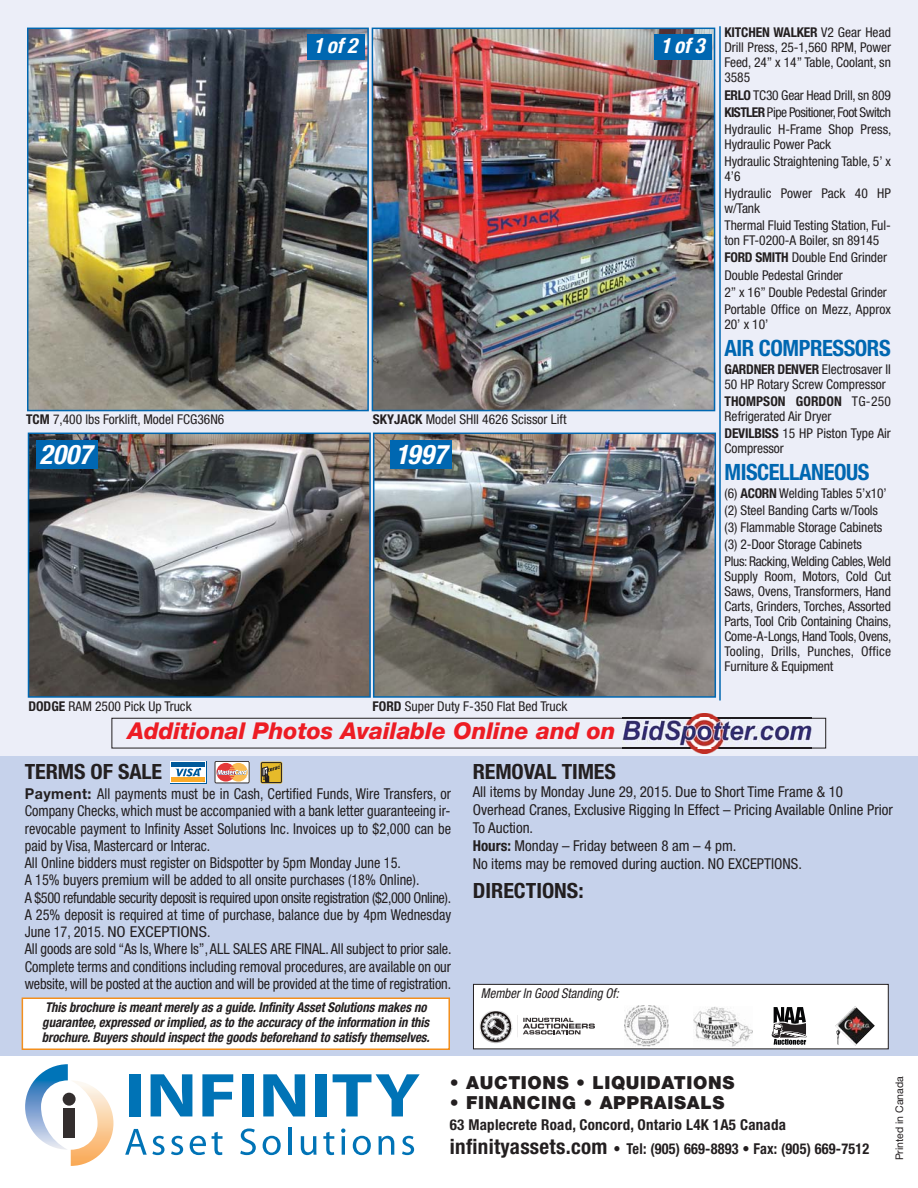
<style>
.page{position:relative;width:918px;height:1188px;background:#fff}
.page>*{position:absolute;margin:0;border:0;box-sizing:border-box;transform-origin:0 0}
.t1{font:italic 700 condensed 27px "Helvetica Neue";color:#fff}
.t2{font:italic 800 23.25px "Helvetica Neue";color:#ed1c24}
.t3{font:700 condensed 22.5px "Helvetica Neue";letter-spacing:-.02em;color:#0067b1}
.t4{font:700 condensed 21px "Helvetica Neue";letter-spacing:-.005em;color:#231f20;scale:1.05 1}
.t5{font:italic 700 condensed 21px "Helvetica Neue";color:#fff}
.t6{font:900 18px "Helvetica Neue";letter-spacing:.035em;color:#231f20}
.t7{font:condensed 15px/17.2px "Helvetica Neue";color:#231f20;scale:.95 1}
.t8{font:condensed 15px/18px "Helvetica Neue";color:#231f20}
.t9{font:700 condensed 15px/24px "Helvetica Neue";letter-spacing:.015em;color:#231f20}
.t10{font:condensed 13.5px/17.1px "Helvetica Neue";letter-spacing:-.005em;color:#231f20}
.t11{font:italic 700 condensed 13.5px/15px "Helvetica Neue";letter-spacing:-.005em;color:#231f20;scale:.95 1}
.t12{font:italic condensed 13.5px "Helvetica Neue";color:#231f20;scale:.94 1}
.t13{font:10.5px "Helvetica Neue";color:#231f20}
.s1{font-weight:700}
.s2{font-weight:700;font-stretch:normal}
.s3{font-size:21px}
</style>
<div class="page">
<div style="left:0;top:0;width:918px;height:781px;background:#eceef8"></div>
<div style="left:0;top:757px;width:918px;height:299px;background:#c6d2eb"></div>
<div style="left:473px;top:984px;width:415px;height:65px;background:#fff"></div>
<div style="left:473px;top:984px;width:416px;height:65px;border:1px solid #231f20"></div>
<img style="left:625px;top:1006px;width:43px;height:41px">
<img style="left:693px;top:1006px;width:60px;height:41px">
<svg style="left:771px;top:1007px;width:36px;height:38px"></svg>
<img style="left:835px;top:1006px;width:40px;height:39px">
<svg style="left:479px;top:1011px;width:33px;height:32px"></svg>
<svg style="left:523px;top:1017px;width:72px;height:18px"></svg>
<div style="left:23px;top:999px;width:425px;height:50px;background:#fff"></div>
<div style="left:22px;top:998px;width:428px;height:52px;border:2px solid #f38f1d"></div>
<img style="left:30px;top:31px;width:336px;height:377px">
<div style="left:27px;top:28px;width:342px;height:383px;border:2px solid #0067b1"></div>
<img style="left:375px;top:31px;width:337px;height:377px">
<div style="left:372px;top:28px;width:343px;height:383px;border:2px solid #0067b1"></div>
<img style="left:31px;top:436px;width:337px;height:259px">
<div style="left:28px;top:433px;width:343px;height:265px;border:2px solid #0067b1"></div>
<img style="left:376px;top:436px;width:337px;height:259px">
<div style="left:373px;top:433px;width:343px;height:265px;border:2px solid #0067b1"></div>
<svg style="left:170px;top:761px;width:36px;height:23px"></svg>
<svg style="left:170px;top:762px;width:36px;height:21px"></svg>
<hr style="left:171px;top:763px;width:34px;height:4px;background:#005a9b">
<hr style="left:171px;top:778px;width:34px;height:4px;background:#fbaa28">
<svg style="left:175px;top:769px;width:30px;height:13px"></svg>
<svg style="left:249px;top:761px;width:1px;height:22px"></svg>
<svg style="left:217px;top:763px;width:30px;height:18px"></svg>
<div style="left:215px;top:761px;width:34px;height:22px;border:1px solid #332e2e"></div>
<svg style="left:260px;top:762px;width:22px;height:22px"></svg>
<svg style="left:263px;top:764px;width:17px;height:17px"></svg>
<div style="left:261px;top:762px;width:21px;height:21px;border:1px solid #231f20"></div>
<div style="left:63px;top:1093px;width:13px;height:13px;background:#332e2e;border-radius:50%"></div>
<div style="left:64px;top:1109px;width:11px;height:29px;background:#332e2e"></div>
<img style="left:25px;top:1064px;width:43px;height:86px">
<img style="left:71px;top:1081px;width:42px;height:85px">
<div style="left:129px;top:1074px;width:12px;height:42px;background:#0073b6"></div>
<svg style="left:151px;top:1074px;width:41px;height:42px"></svg>
<svg style="left:202px;top:1074px;width:31px;height:42px"></svg>
<div style="left:242px;top:1074px;width:11px;height:42px;background:#0073b6"></div>
<svg style="left:263px;top:1074px;width:42px;height:42px"></svg>
<div style="left:315px;top:1074px;width:12px;height:42px;background:#0073b6"></div>
<svg style="left:333px;top:1074px;width:87px;height:42px"></svg>
<svg style="left:125px;top:1129px;width:40px;height:26px"></svg>
<svg style="left:171px;top:1136px;width:12px;height:19px"></svg>
<svg style="left:190px;top:1136px;width:16px;height:19px"></svg>
<svg style="left:212px;top:1132px;width:11px;height:23px"></svg>
<svg style="left:240px;top:1129px;width:16px;height:26px"></svg>
<svg style="left:263px;top:1136px;width:18px;height:19px"></svg>
<hr style="left:288px;top:1128px;width:4px;height:27px;background:#0073b6">
<svg style="left:301px;top:1136px;width:16px;height:19px"></svg>
<svg style="left:323px;top:1132px;width:11px;height:23px"></svg>
<svg style="left:341px;top:1128px;width:4px;height:5px"></svg>
<hr style="left:342px;top:1136px;width:3px;height:19px;background:#0073b6">
<svg style="left:353px;top:1136px;width:18px;height:19px"></svg>
<svg style="left:378px;top:1136px;width:16px;height:19px"></svg>
<svg style="left:402px;top:1136px;width:12px;height:19px"></svg>
<div style="left:112px;top:718px;width:714px;height:30px;border:1px solid #231f20"></div>
<div style="left:307px;top:34px;width:58px;height:25px;background:#0067b1"></div>
<div style="left:654px;top:34px;width:58px;height:25px;background:#0067b1"></div>
<hr style="left:719px;top:26px;width:2px;height:674px;background:#0067b1">
<div style="left:36px;top:440px;width:62px;height:29px;background:#0067b1"></div>
<div style="left:390px;top:440px;width:62px;height:29px;background:#0067b1"></div>
<img style="left:622px;top:713px;width:189px;height:40px">
<img style="left:622px;top:748px;width:189px;height:1px">
<img style="left:622px;top:718px;width:189px;height:1px">
<h3 class="t5" style="left:314px;top:38px;width:49px">1of 2</h3>
<h3 class="t5" style="left:661px;top:38px;width:49px">1of 3</h3>
<p class="t10" style="left:26px;top:412px;width:200px"><span class="s1">TCM</span> 7,400 lbs Forklift, Model FCG36N6</p>
<p class="t10" style="left:373px;top:412px;width:195px"><span class="s1">SKYJACK</span> Model SHII 4626 Scissor Lift</p>
<h1 class="t1" style="left:40px;top:444px;width:59px">2007</h1>
<h1 class="t1" style="left:395px;top:444px;width:58px">1997</h1>
<p class="t10" style="left:28px;top:698px;width:165px"><span class="s1">DODGE</span> RAM 2500 Pick Up Truck</p>
<p class="t10" style="left:373px;top:698px;width:196px"><span class="s1">FORD</span> Super Duty F-350 Flat Bed Truck</p>
<h2 class="t2" style="left:128px;top:723px;width:489px">Additional Photos Available Online and on</h2>
<p class="t10" style="left:724px;top:26px;width:168px;line-height:15px;text-align:justify"><span class="s1">KITCHEN WALKER</span> V2 Gear Head Drill Press, 25-1,560 RPM, Power Feed, 24” x 14” Table, Coolant, sn 3585</p>
<p class="t10" style="left:724px;top:87px;width:168px;text-align:justify"><span class="s1">ERLO</span> TC30 Gear Head Drill, sn 809<br><span class="s1">KISTLER</span> Pipe Positioner, Foot Switch Hydraulic H-Frame Shop Press,</p>
<p class="t10" style="left:724px;top:137px;width:168px">Hydraulic Power Pack<br>Hydraulic Straightening Table, 5’ x</p>
<p class="t10" style="left:724px;top:169px;width:168px">4’6<br>Hydraulic Power Pack 40 HP</p>
<p class="t10" style="left:724px;top:201px;width:168px">w/Tank<br>Thermal Fluid Testing Station, Ful-</p>
<p class="t10" style="left:724px;top:233px;width:168px">ton FT-0200-A Boiler, sn 89145<br><span class="s1">FORD SMITH</span> Double End Grinder<br>Double Pedestal Grinder<br>2” x 16” Double Pedestal Grinder<br>Portable Office on Mezz, Approx</p>
<p class="t10" style="left:724px;top:317px;width:45px">20’ x 10’</p>
<h3 class="t3" style="left:724px;top:340px;width:168px">AIR COMPRESSORS</h3>
<p class="t10" style="left:724px;top:362px;width:168px;line-height:15px"><span class="s1">GARDNER DENVER</span> Electrosaver II<br>50 HP Rotary Screw Compressor</p>
<p class="t10" style="left:724px;top:395px;width:168px;line-height:15px"><span class="s1">THOMPSON GORDON</span> TG-250<br>Refrigerated Air Dryer</p>
<p class="t10" style="left:724px;top:427px;width:168px;line-height:15px"><span class="s1">DEVILBISS</span> 15 HP Piston Type Air<br>Compressor</p>
<h3 class="t3" style="left:724px;top:464px;width:147px">MISCELLANEOUS</h3>
<p class="t10" style="left:724px;top:485px;width:168px">(6) <span class="s1">ACORN</span> Welding Tables 5’x10’ (2) Steel Banding Carts w/Tools (3) Flammable Storage Cabinets (3) 2-Door Storage Cabinets<br>Plus: Racking, Welding Cables, Weld</p>
<p class="t10" style="left:724px;top:570px;width:168px;line-height:15px;text-align:justify">Supply Room, Motors, Cold Cut Saws, Ovens, Transformers, Hand Carts, Grinders, Torches, Assorted Parts, Tool Crib Containing Chains, Come-A-Longs, Hand Tools, Ovens, Tooling, Drills, Punches, Office Furniture &amp; Equipment</p>
<h3 class="t4" style="left:25px;top:764px;width:132px">TERMS OF SALE</h3>
<p class="t7" style="left:25px;top:786px;width:451px"><span class="s2">Payment:</span> All payments must be in Cash, Certified Funds, Wire Transfers, or Company Checks, which must be accompanied with a bank letter guaranteeing ir&shy;revocable payment to Infinity Asset Solutions Inc. Invoices up to $2,000 can be paid by Visa, Mastercard or Interac.<br>All Online bidders must register on Bidspotter by 5pm Monday June 15.<br>A 15% buyers premium will be added to all onsite purchases (18% Online).<br>A $500 refundable security deposit is required upon onsite registration ($2,000 Online).<br>A 25% deposit is required at time of purchase, balance due by 4pm Wednesday June 17, 2015. NO EXCEPTIONS.<br>All goods are sold “As Is, Where Is”, ALL SALES ARE FINAL. All subject to prior sale.<br>Complete terms and conditions including removal procedures, are available on our website, will be posted at the auction and will be provided at the time of registration.</p>
<p class="t11" style="left:42px;top:1001px;width:412px">This brochure is meant merely as a guide.Infinity Asset Solutions makes no guarantee,expressed orimplied,as to the accuracy of the information in this brochure.Buyers should inspect the goods beforehand to satisfy themselves.</p>
<h3 class="t4" style="left:473px;top:764px;width:138px">REMOVAL TIMES</h3>
<p class="t8" style="left:473px;top:784px;width:422px">All items by Monday June 29, 2015. Due to Short Time Frame &amp; 10<br>Overhead Cranes, Exclusive Rigging In Effect – Pricing Available Online Prior To Auction.<br><span class="s1">Hours:</span> Monday – Friday between 8 am – 4 pm.<br>No items may be removed during auction. NO EXCEPTIONS.</p>
<p class="t12" style="left:481px;top:989px;width:151px">MemberIn Good Standing Of:</p>
<h3 class="t6" style="left:450px;top:1077px;width:286px">• AUCTIONS • LIQUIDATIONS</h3>
<h3 class="t6" style="left:450px;top:1096px;width:276px">• FINANCING • APPRAISALS</h3>
<p class="t9" style="left:450px;top:1114px;width:421px">63 Maplecrete Road, Concord, Ontario L4K 1A5 Canada <span class="s3">infinityassets.com</span> • Tel: (905) 669-8893 • Fax: (905) 669-7512</p>
<p class="t13" style="left:893px;top:1160px;width:86px;rotate:-90deg">Printed in Canada</p>
</div>
